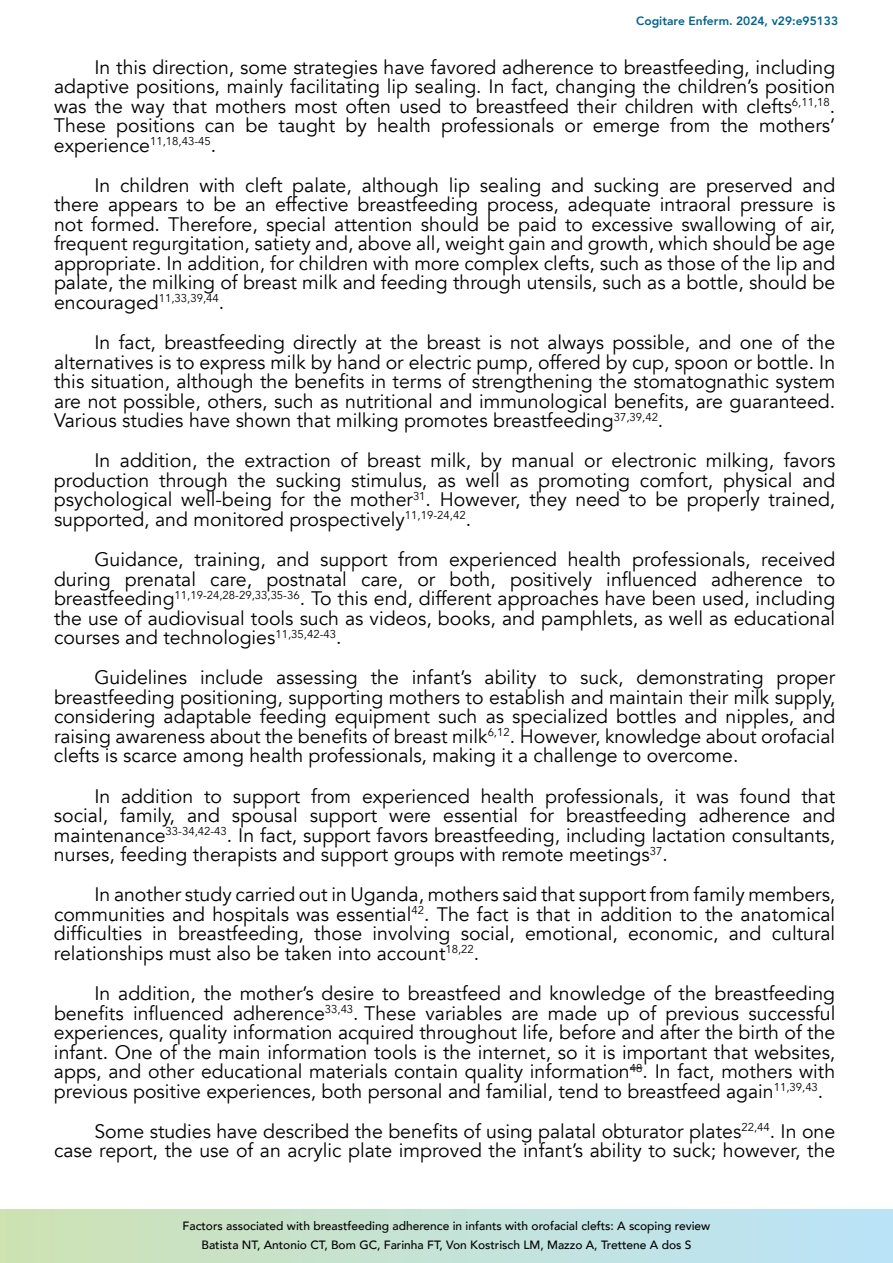
<style>
.page{position:relative;width:893px;height:1263px;background:#fff}
.page>*{position:absolute;margin:0;border:0;box-sizing:border-box;transform-origin:0 0}
.t1{font:19.5px/19.5px "Avenir";color:#000;text-align:justify}
.t2{font:500 12px/18.6px "Avenir";color:#000;text-align:center}
.t3{font:800 12px "Avenir";color:#00658f}
</style>
<div class="page">
<svg style="left:0;top:1209px;width:893px;height:54px"></svg>
<svg style="left:630px;top:1067px;width:12px;height:1px"></svg>
<p class="t3" style="left:636px;top:12px;width:203px">Cogitare Enferm. 2024, v29:e95133</p>
<p class="t1" style="left:54px;top:57px;width:783px;text-indent:40px">In this direction, some strategies have favored adherence to breastfeeding, including adaptive positions, mainly facilitating lip sealing. In fact, changing the children’s position was the way that mothers most often used to breastfeed their children with clefts<sup>6,11,18</sup>.<br>These positions can be taught by health professionals or emerge from the mothers’ experience<sup>11,18,43-45</sup>.</p>
<p class="t1" style="left:54px;top:176px;width:783px;text-indent:40px">In children with cleft palate, although lip sealing and sucking are preserved and there appears to be an effective breastfeeding process, adequate intraoral pressure is not formed. Therefore, special attention should be paid to excessive swallowing of air, frequent regurgitation, satiety and, above all, weight gain and growth, which should be age appropriate. In addition, for children with more complex clefts, such as those of the lip and palate, the milking of breast milk and feeding through utensils, such as a bottle, should be encouraged<sup>11,33,39,44</sup>.</p>
<p class="t1" style="left:54px;top:333px;width:783px;text-indent:40px">In fact, breastfeeding directly at the breast is not always possible, and one of the alternatives is to express milk by hand or electric pump, offered by cup, spoon or bottle. In this situation, although the benefits in terms of strengthening the stomatognathic system are not possible, others, such as nutritional and immunological benefits, are guaranteed.<br>Various studies have shown that milking promotes breastfeeding<sup>37,39,42</sup>.</p>
<p class="t1" style="left:54px;top:451px;width:783px;text-indent:40px">In addition, the extraction of breast milk, by manual or electronic milking, favors production through the sucking stimulus, as well as promoting comfort, physical and psychological well-being for the mother<sup>31</sup>. However, they need to be properly trained, supported, and monitored prospectively<sup>11,19-24,42</sup>.</p>
<p class="t1" style="left:54px;top:550px;width:783px;text-indent:40px">Guidance, training, and support from experienced health professionals, received during prenatal care, postnatal care, or both, positively influenced adherence to breastfeeding<sup>11,19-24,28-29,33,35-36</sup>. To this end, different approaches have been used, including the use of audiovisual tools such as videos, books, and pamphlets, as well as educational courses and technologies<sup>11,35,42-43</sup>.</p>
<p class="t1" style="left:54px;top:668px;width:783px;text-indent:40px">Guidelines include assessing the infant’s ability to suck, demonstrating proper breastfeeding positioning, supporting mothers to establish and maintain their milk supply, considering adaptable feeding equipment such as specialized bottles and nipples, and raising awareness about the benefits of breast milk<sup>6,12</sup>. However, knowledge about orofacial clefts is scarce among health professionals, making it a challenge to overcome.</p>
<p class="t1" style="left:54px;top:786px;width:783px;text-indent:40px">In addition to support from experienced health professionals, it was found that social, family, and spousal support were essential for breastfeeding adherence and maintenance<sup>33-34,42-43</sup>. In fact, support favors breastfeeding, including lactation consultants, nurses, feeding therapists and support groups with remote meetings<sup>37</sup>.</p>
<p class="t1" style="left:54px;top:885px;width:783px;text-indent:40px">In another study carried out in Uganda, mothers said that support from family members, communities and hospitals was essential<sup>42</sup>. The fact is that in addition to the anatomical difficulties in breastfeeding, those involving social, emotional, economic, and cultural relationships must also be taken into account<sup>18,22</sup>.</p>
<p class="t1" style="left:54px;top:984px;width:783px;text-indent:40px">In addition, the mother’s desire to breastfeed and knowledge of the breastfeeding benefits influenced adherence<sup>33,43</sup>. These variables are made up of previous successful experiences, quality information acquired throughout life, before and after the birth of the infant. One of the main information tools is the internet, so it is important that websites, apps, and other educational materials contain quality information<sup>48</sup>. In fact, mothers with previous positive experiences, both personal and familial, tend to breastfeed again<sup>11,39,43</sup>.</p>
<p class="t1" style="left:54px;top:1122px;width:783px;text-align:right">Some studies have described the benefits of using palatal obturator plates<sup>22,44</sup>. In one case report, the use of an acrylic plate improved the infant’s ability to suck; however, the</p>
<p class="t2" style="left:183px;top:1216px;width:529px">Factors associated with breastfeeding adherence in infants with orofacial clefts: A scoping review<br>Batista NT, Antonio CT, Bom GC, Farinha FT, Von Kostrisch LM, Mazzo A, Trettene A dos S</p>
</div>
